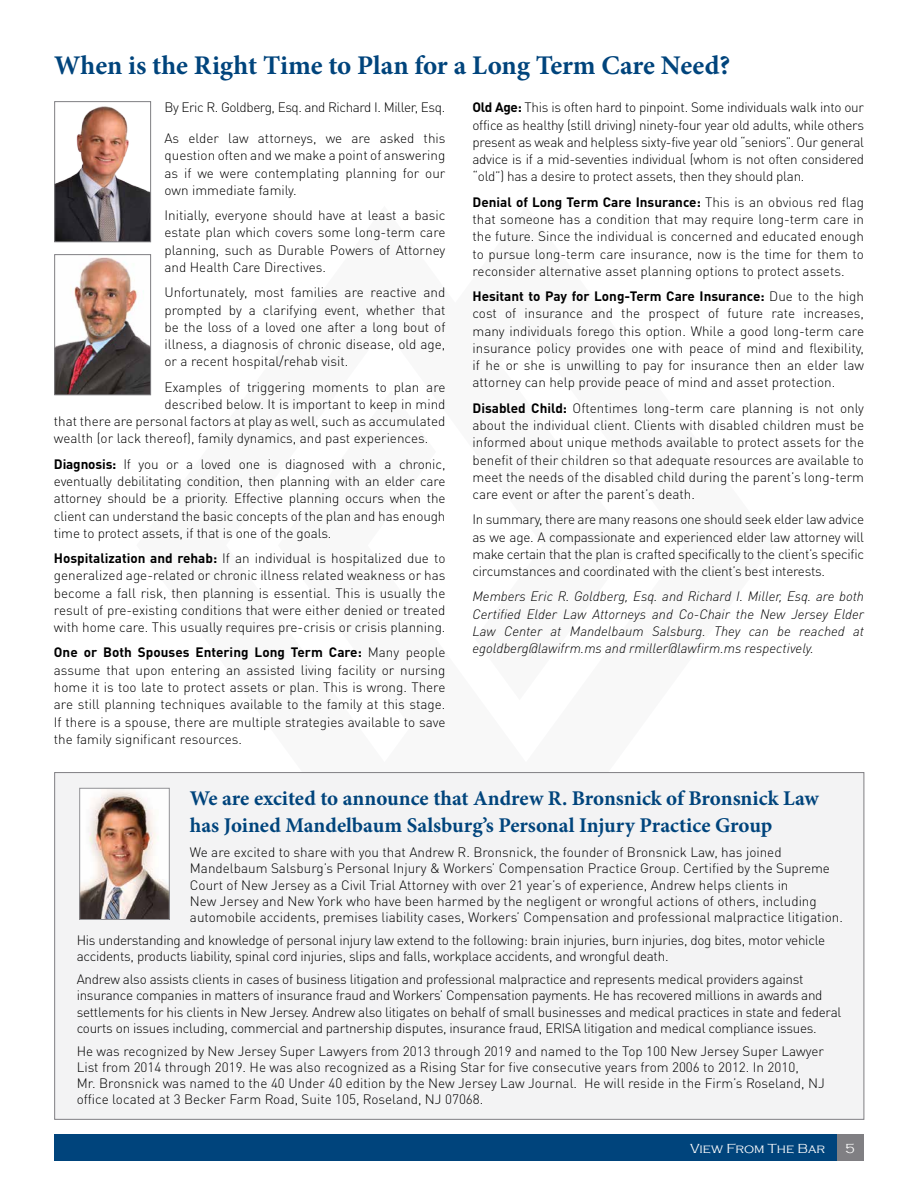
<style>
.page{position:relative;width:918px;height:1188px;background:#fff}
.page>*{position:absolute;margin:0;border:0;box-sizing:border-box;transform-origin:0 0}
.t1{font:700 27px "Minion Pro";letter-spacing:-.005em;color:#00447c}
.t2{font:700 21px/27px "Minion Pro";color:#00447c}
.t3{font:300 13.5px/17.2px "DINOT";letter-spacing:-.005em;color:#000;text-align:justify}
.t4{font:italic 300 13.5px/17.2px "DINOT";color:#000;text-align:justify}
.t5{font:300 13.5px "DINOT";letter-spacing:-.03em;color:#000}
.t6{font:300 13.5px "Copperplate Gothic";color:#fff}
.s1{font-weight:700}
</style>
<div class="page">
<div style="left:837px;top:1134px;width:27px;height:27px;background:#807f83"></div>
<div style="left:54px;top:1134px;width:783px;height:27px;background:#00447c"></div>
<img style="left:56px;top:106px;width:93px;height:134px">
<div style="left:54px;top:101px;width:97px;height:141px;border:1px solid #807f83"></div>
<div style="left:54px;top:772px;width:810px;height:348px;background:#f3f3f4;border:1px solid #807f83"></div>
<img style="left:81px;top:790px;width:87px;height:128px">
<div style="left:79px;top:788px;width:91px;height:132px;border:1px solid #919195"></div>
<img style="left:56px;top:257px;width:93px;height:136px">
<div style="left:54px;top:254px;width:97px;height:141px;border:1px solid #807f83"></div>
<h1 class="t1" style="left:54px;top:46px;width:677px">When is the Right Time to Plan for a Long Term Care Need?</h1>
<p class="t5" style="left:164px;top:99px;width:282px">By Eric R. Goldberg, Esq. and Richard I. Miller, Esq.</p>
<p class="t3" style="left:164px;top:129px;width:283px">As elder law attorneys, we are asked this question often and we make a point of answering as if we were contemplating planning for our own immediate family.</p>
<p class="t3" style="left:164px;top:207px;width:283px">Initially, everyone should have at least a basic estate plan which covers some long-term care planning, such as Durable Powers of Attorney and Health Care Directives.</p>
<p class="t3" style="left:164px;top:284px;width:283px">Unfortunately, most families are reactive and prompted by a clarifying event, whether that be the loss of a loved one after a long bout of illness, a diagnosis of chronic disease, old age, or a recent hospital/rehab visit.</p>
<p class="t3" style="left:164px;top:378px;width:283px">Examples of triggering moments to plan are</p>
<p class="t3" style="left:164px;top:395px;width:283px">described below. It is important to keep in mind</p>
<p class="t3" style="left:54px;top:413px;width:393px">that there are personal factors at play as well, such as accumulated</p>
<p class="t3" style="left:54px;top:430px;width:376px">wealth (or lack thereof), family dynamics, and past experiences.</p>
<p class="t3" style="left:54px;top:455px;width:393px"><span class="s1">Diagnosis:</span> If you or a loved one is diagnosed with a chronic, eventually debilitating condition, then planning with an elder care attorney should be a priority. Effective planning occurs when the client can understand the basic concepts of the plan and has enough time to protect assets, if that is one of the goals.</p>
<p class="t3" style="left:54px;top:550px;width:393px"><span class="s1">Hospitalization and rehab:</span> If an individual is hospitalized due to generalized age-related or chronic illness related weakness or has become a fall risk, then planning is essential. This is usually the result of pre-existing conditions that were either denied or treated with home care. This usually requires pre-crisis or crisis planning.</p>
<p class="t3" style="left:54px;top:644px;width:393px"><span class="s1">One or Both Spouses Entering Long Term Care:</span> Many people assume that upon entering an assisted living facility or nursing home it is too late to protect assets or plan. This is wrong. There are still planning techniques available to the family at this stage.<br>If there is a spouse, there are multiple strategies available to save the family significant resources.</p>
<p class="t3" style="left:472px;top:99px;width:393px"><span class="s1">Old Age:</span> This is often hard to pinpoint. Some individuals walk into our office as healthy (still driving) ninety-four year old adults, while others present as weak and helpless sixty-five year old “seniors”. Our general advice is if a mid-seventies individual (whom is not often considered “old”) has a desire to protect assets, then they should plan.</p>
<p class="t3" style="left:472px;top:193px;width:393px"><span class="s1">Denial of Long Term Care Insurance:</span> This is an obvious red flag that someone has a condition that may require long-term care in the future. Since the individual is concerned and educated enough to pursue long-term care insurance, now is the time for them to reconsider alternative asset planning options to protect assets.</p>
<p class="t3" style="left:472px;top:288px;width:393px"><span class="s1">Hesitant to Pay for Long-Term Care Insurance:</span> Due to the high cost of insurance and the prospect of future rate increases, many individuals forego this option. While a good long-term care insurance policy provides one with peace of mind and flexibility, if he or she is unwilling to pay for insurance then an elder law attorney can help provide peace of mind and asset protection.</p>
<p class="t3" style="left:472px;top:399px;width:393px"><span class="s1">Disabled Child:</span> Oftentimes long-term care planning is not only about the individual client. Clients with disabled children must be informed about unique methods available to protect assets for the benefit of their children so that adequate resources are available to meet the needs of the disabled child during the parent’s long-term care event or after the parent’s death.</p>
<p class="t3" style="left:472px;top:511px;width:393px">In summary, there are many reasons one should seek elder law advice as we age. A compassionate and experienced elder law attorney will make certain that the plan is crafted specifically to the client’s specific circumstances and coordinated with the client’s best interests.</p>
<p class="t4" style="left:472px;top:588px;width:393px">Members Eric R. Goldberg, Esq. and Richard I. Miller, Esq. are both Certified Elder Law Attorneys and Co-Chair the New Jersey Elder Law Center at Mandelbaum Salsburg. They can be reached at egoldberg@lawifrm.ms and rmiller@lawfirm.ms respectively.</p>
<h2 class="t2" style="left:190px;top:785px;width:631px">We are excited to announce that Andrew R. Bronsnick of Bronsnick Law has Joined Mandelbaum Salsburg’s Personal Injury Practice Group</h2>
<p class="t3" style="left:190px;top:844px;width:655px;line-height:16.2px;text-align:left">We are excited to share with you that Andrew R. Bronsnick, the founder of Bronsnick Law, has joined Mandelbaum Salsburg’s Personal Injury &amp; Workers’ Compensation Practice Group. Certified by the Supreme Court of New Jersey as a Civil Trial Attorney with over 21 year’s of experience, Andrew helps clients in<br>New Jersey and New York who have been harmed by the negligent or wrongful actions of others, including automobile accidents, premises liability cases, Workers’ Compensation and professional malpractice litigation.</p>
<p class="t3" style="left:77px;top:932px;width:750px;line-height:16.2px">His understanding and knowledge of personal injury law extend to the following: brain injuries, burn injuries, dog bites, motor vehicle accidents, products liability, spinal cord injuries, slips and falls, workplace accidents, and wrongful death.</p>
<p class="t3" style="left:77px;top:971px;width:766px;line-height:16.2px;text-align:left">Andrew also assists clients in cases of business litigation and professional malpractice and represents medical providers against insurance companies in matters of insurance fraud and Workers’ Compensation payments. He has recovered millions in awards and settlements for his clients in New Jersey. Andrew also litigates on behalf of small businesses and medical practices in state and federal courts on issues including, commercial and partnership disputes, insurance fraud, ERISA litigation and medical compliance issues.</p>
<p class="t3" style="left:77px;top:1043px;width:750px;line-height:16.2px;text-align:left">He was recognized by New Jersey Super Lawyers from 2013 through 2019 and named to the Top 100 New Jersey Super Lawyer List from 2014 through 2019. He was also recognized as a Rising Star for five consecutive years from 2006 to 2012. In 2010,<br>Mr. Bronsnick was named to the 40 Under 40 edition by the New Jersey Law Journal. He will reside in the Firm’s Roseland, NJ office located at 3 Becker Farm Road, Suite 105, Roseland, NJ 07068.</p>
<p class="t6" style="left:690px;top:1141px;width:136px">View From The Bar</p>
<p class="t6" style="left:845px;top:1141px;width:11px">5</p>
</div>
